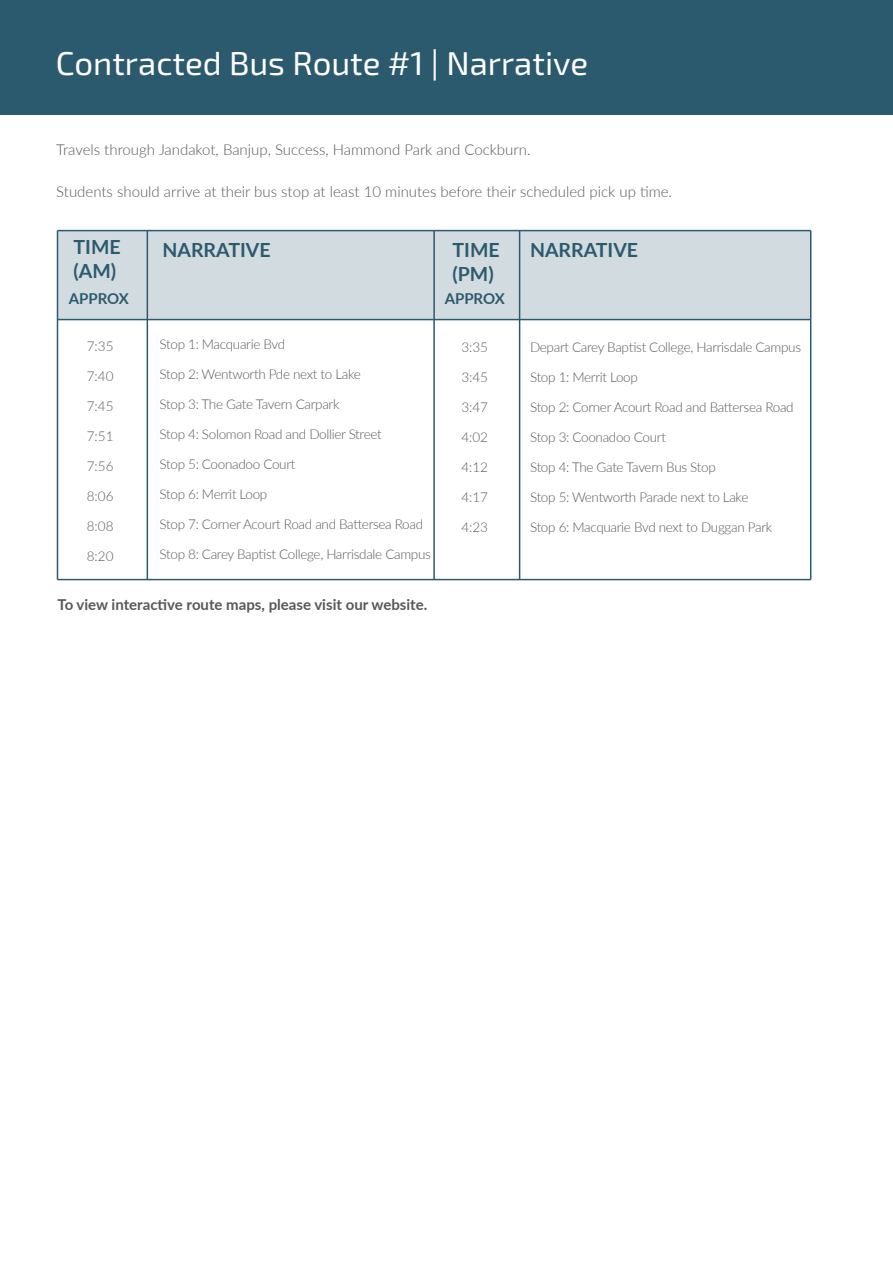
<style>
.page{position:relative;width:893px;height:1263px;background:#fff}
.page>*{position:absolute;margin:0;border:0;box-sizing:border-box;transform-origin:0 0}
.t1{font:33px "Exo 2";color:#fff}
.t2{font:700 19.5px/24px "Lato";color:#2b5a6e}
.t3{font:300 15px "Lato";color:#57585a}
.t4{font:700 15px "Lato";color:#57585a}
.t5{font:700 15px "Lato";color:#2b5a6e}
.t6{font:300 13.5px "Lato";letter-spacing:-.025em;color:#57585a}
</style>
<div class="page">
<div style="left:0;top:0;width:893px;height:115px;background:#2b5a6e"></div>
<div style="left:57px;top:231px;width:754px;height:89px;background:#d2dce0"></div>
<hr style="left:57px;top:231px;width:1px;height:349px;background:#2b5a6e">
<hr style="left:147px;top:231px;width:1px;height:349px;background:#2b5a6e">
<hr style="left:810px;top:231px;width:1px;height:349px;background:#2b5a6e">
<hr style="left:57px;top:230px;width:754px;height:1px;background:#2b5a6e">
<hr style="left:57px;top:579px;width:754px;height:1px;background:#2b5a6e">
<hr style="left:57px;top:319px;width:754px;height:1px;background:#2b5a6e">
<hr style="left:433px;top:231px;width:2px;height:349px;background:#2b5a6e">
<hr style="left:519px;top:231px;width:1px;height:349px;background:#2b5a6e">
<h1 class="t1" style="left:56px;top:40px;width:534px">Contracted Bus Route #1 | Narrative</h1>
<p class="t3" style="left:56px;top:140px;width:476px">Travels through Jandakot, Banjup, Success, Hammond Park and Cockburn.</p>
<p class="t3" style="left:56px;top:182px;width:617px">Students should arrive at their bus stop at least 10 minutes before their scheduled pick up time.</p>
<h2 class="t2" style="left:74px;top:234px;width:49px">TIME (AM)</h2>
<h2 class="t2" style="left:163px;top:237px;width:110px">NARRATIVE</h2>
<h2 class="t2" style="left:453px;top:237px;width:49px">TIME (PM)</h2>
<h2 class="t2" style="left:530px;top:237px;width:110px">NARRATIVE</h2>
<p class="t5" style="left:69px;top:287px;width:62px">APPROX</p>
<p class="t5" style="left:445px;top:287px;width:62px">APPROX</p>
<p class="t6" style="left:87px;top:336px;width:28px">7:35</p>
<p class="t6" style="left:87px;top:366px;width:28px">7:40</p>
<p class="t6" style="left:87px;top:396px;width:28px">7:45</p>
<p class="t6" style="left:87px;top:426px;width:28px">7:51</p>
<p class="t6" style="left:87px;top:456px;width:28px">7:56</p>
<p class="t6" style="left:87px;top:486px;width:28px">8:06</p>
<p class="t6" style="left:87px;top:516px;width:28px">8:08</p>
<p class="t6" style="left:87px;top:546px;width:28px">8:20</p>
<p class="t6" style="left:160px;top:335px;width:127px">Stop 1: Macquarie Bvd</p>
<p class="t6" style="left:160px;top:365px;width:203px">Stop 2: Wentworth Pde next to Lake</p>
<p class="t6" style="left:160px;top:395px;width:181px">Stop 3: The Gate Tavern Carpark</p>
<p class="t6" style="left:160px;top:425px;width:224px">Stop 4: Solomon Road and Dollier Street</p>
<p class="t6" style="left:160px;top:455px;width:137px">Stop 5: Coonadoo Court</p>
<p class="t6" style="left:160px;top:485px;width:109px">Stop 6: Merrit Loop</p>
<p class="t6" style="left:160px;top:515px;width:265px">Stop 7: Corner Acourt Road and Battersea Road</p>
<p class="t6" style="left:160px;top:545px;width:273px">Stop 8: Carey Baptist College, Harrisdale Campus</p>
<p class="t4" style="left:57px;top:593px;width:371px">To view interactive route maps, please visit our website.</p>
<p class="t6" style="left:461px;top:338px;width:28px">3:35</p>
<p class="t6" style="left:461px;top:368px;width:28px">3:45</p>
<p class="t6" style="left:461px;top:398px;width:28px">3:47</p>
<p class="t6" style="left:461px;top:428px;width:28px">4:02</p>
<p class="t6" style="left:461px;top:458px;width:28px">4:12</p>
<p class="t6" style="left:461px;top:488px;width:28px">4:17</p>
<p class="t6" style="left:461px;top:518px;width:28px">4:23</p>
<p class="t6" style="left:530px;top:338px;width:272px">Depart Carey Baptist College, Harrisdale Campus</p>
<p class="t6" style="left:530px;top:368px;width:109px">Stop 1: Merrit Loop</p>
<p class="t6" style="left:530px;top:398px;width:265px">Stop 2: Corner Acourt Road and Battersea Road</p>
<p class="t6" style="left:530px;top:428px;width:137px">Stop 3: Coonadoo Court</p>
<p class="t6" style="left:530px;top:458px;width:187px">Stop 4: The Gate Tavern Bus Stop</p>
<p class="t6" style="left:530px;top:488px;width:220px">Stop 5: Wentworth Parade next to Lake</p>
<p class="t6" style="left:530px;top:518px;width:244px">Stop 6: Macquarie Bvd next to Duggan Park</p>
</div>
